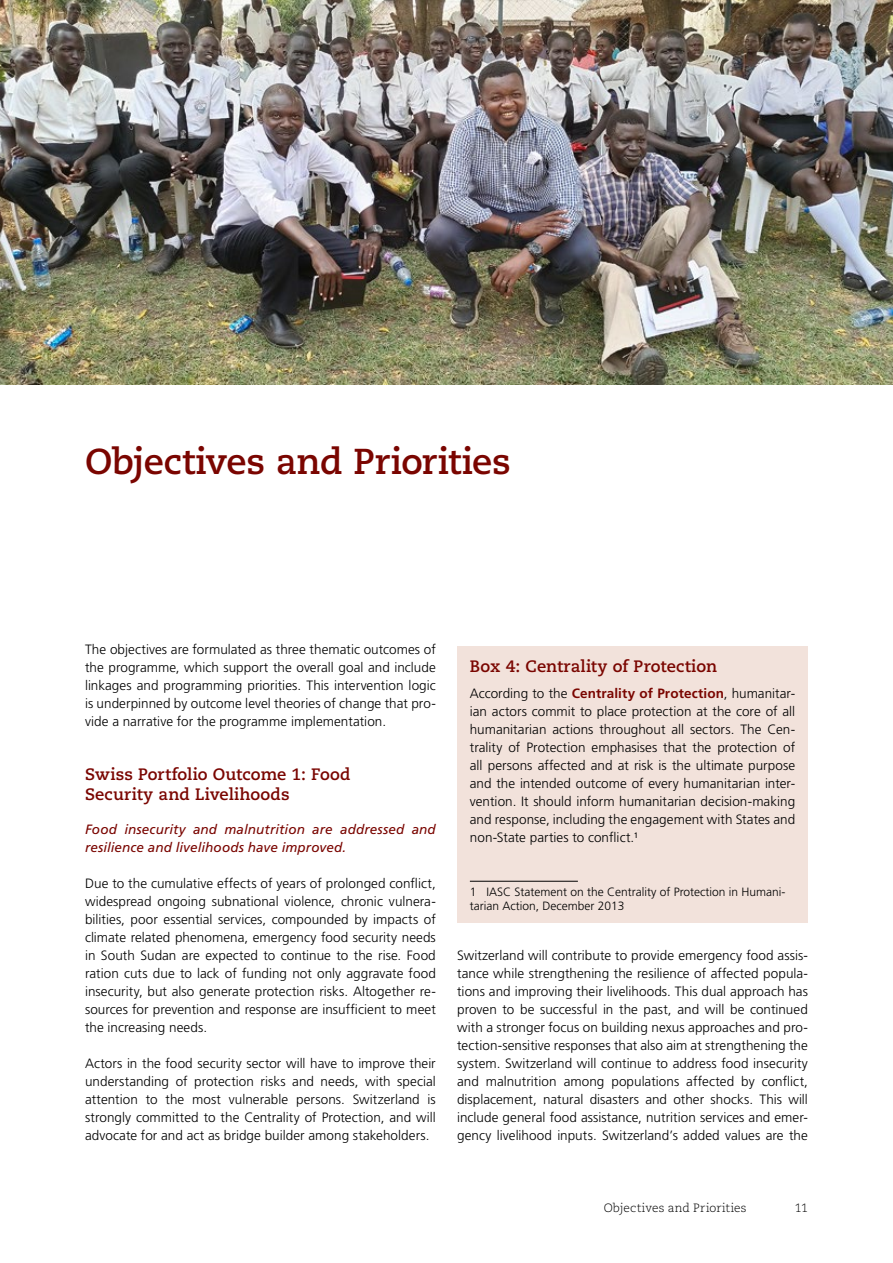
<style>
.page{position:relative;width:893px;height:1263px;background:#fff}
.page>*{position:absolute;margin:0;border:0;box-sizing:border-box;transform-origin:0 0}
.t1{font:700 36px "Caecilia LT Pro 75";letter-spacing:-.01em;color:#7a0500}
.t2{font:700 16.5px/19.8px "Caecilia LT Pro 75";letter-spacing:.005em;color:#7a0500}
.t3{font:300 13.5px/18px "Frutiger LT Pro";letter-spacing:.005em;color:#000;text-align:justify}
.t4{font:italic 13.5px/18px "Frutiger LT Pro";letter-spacing:.005em;color:#7a0500}
.t5{font:300 12px/14.4px "Frutiger LT Pro";color:#000}
.t6{font:300 12px "Caecilia LT Pro 45";letter-spacing:.005em;color:#000}
.s1{font-weight:700;color:#7a0500}
</style>
<div class="page">
<img style="left:0;top:0;width:893px;height:385px">
<div style="left:457px;top:646px;width:351px;height:277px;background:#f2e2db"></div>
<hr style="left:470px;top:881px;width:108px;height:1px;background:#000">
<h1 class="t1" style="left:85px;top:437px;width:427px">Objectives and Priorities</h1>
<p class="t3" style="left:85px;top:641px;width:352px">The objectives are formulated as three thematic outcomes of the programme, which support the overall goal and include linkages and programming priorities. This intervention logic is underpinned by outcome level theories of change that pro&shy;vide a narrative for the programme implementation.</p>
<p class="t2" style="left:85px;top:764px;width:267px">Swiss Portfolio Outcome 1: Food<br>Security and Livelihoods</p>
<p class="t4" style="left:85px;top:821px;width:352px">Food insecurity and malnutrition are addressed and resilience and livelihoods have improved.</p>
<p class="t3" style="left:85px;top:875px;width:352px">Due to the cumulative effects of years of prolonged conflict, widespread ongoing subnational violence, chronic vulnera&shy;bilities, poor essential services, compounded by impacts of climate related phenomena, emergency food security needs in South Sudan are expected to continue to the rise. Food ration cuts due to lack of funding not only aggravate food insecurity, but also generate protection risks. Altogether re&shy;sources for prevention and response are insufficient to meet the increasing needs.</p>
<p class="t3" style="left:85px;top:1055px;width:352px">Actors in the food security sector will have to improve their understanding of protection risks and needs, with special attention to the most vulnerable persons. Switzerland is strongly committed to the Centrality of Protection, and will advocate for and act as bridge builder among stakeholders.</p>
<p class="t2" style="left:470px;top:655px;width:249px">Box 4: Centrality of Protection</p>
<p class="t3" style="left:470px;top:684px;width:327px">According to the <span class="s1">Centrality of Protection</span>, humanitar&shy;ian actors commit to place protection at the core of all humanitarian actions throughout all sectors. The Cen&shy;trality of Protection emphasises that the protection of all persons affected and at risk is the ultimate purpose and the intended outcome of every humanitarian inter&shy;vention. It should inform humanitarian decision-making and response, including the engagement with States and non-State parties to conflict.<sup>1</sup></p>
<p class="t5" style="left:470px;top:884px;width:317px">1 IASC Statement on the Centrality of Protection in Humani&shy;tarian Action, December 2013</p>
<p class="t3" style="left:457px;top:947px;width:352px">Switzerland will contribute to provide emergency food assis&shy;tance while strengthening the resilience of affected popula&shy;tions and improving their livelihoods. This dual approach has proven to be successful in the past, and will be continued with a stronger focus on building nexus approaches and pro&shy;tection-sensitive responses that also aim at strengthening the system. Switzerland will continue to address food insecurity and malnutrition among populations affected by conflict, displacement, natural disasters and other shocks. This will include general food assistance, nutrition services and emer&shy;gency livelihood inputs. Switzerland’s added values are the</p>
<p class="t6" style="left:604px;top:1200px;width:144px">Objectives and Priorities</p>
<p class="t6" style="left:795px;top:1200px;width:14px">11</p>
</div>
